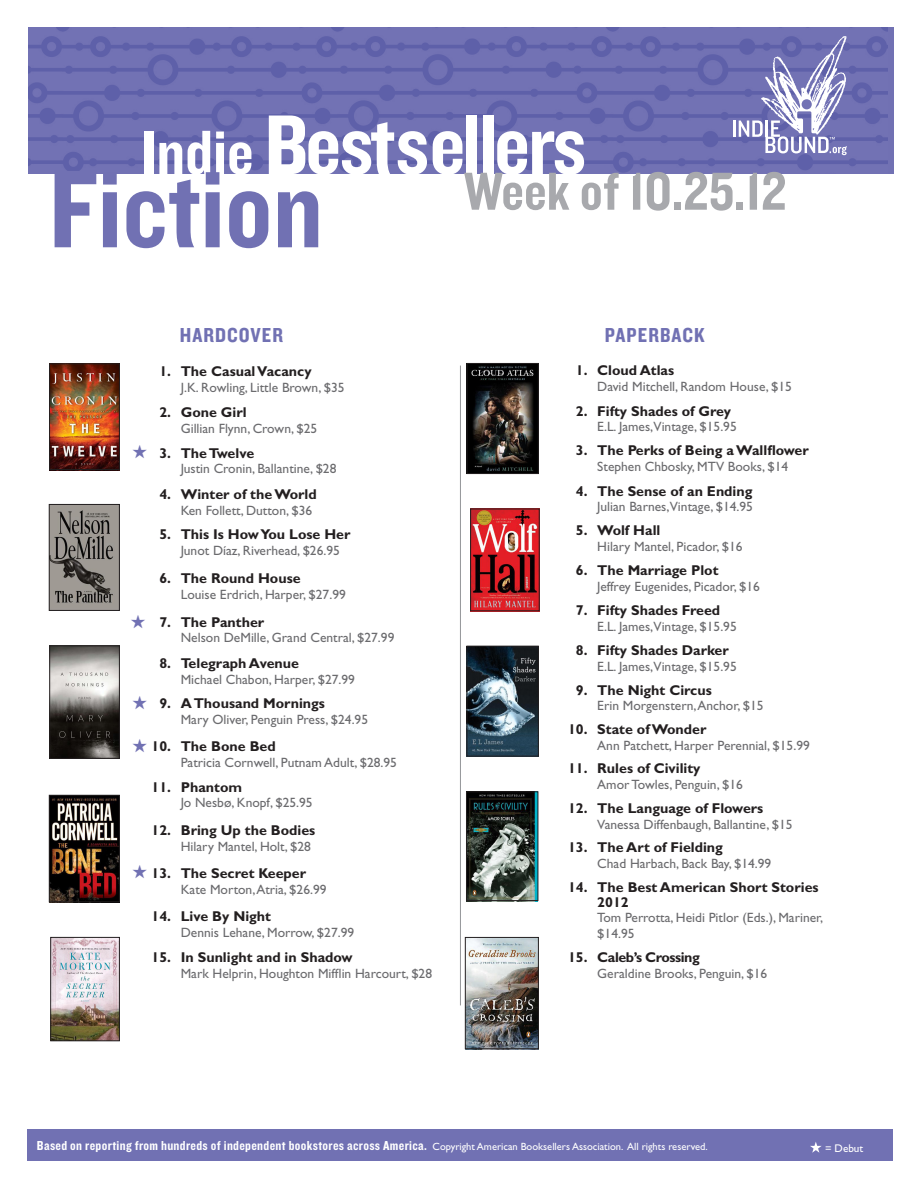
<style>
.page{position:relative;width:918px;height:1188px;background:#fff}
.page>*{position:absolute;margin:0;border:0;box-sizing:border-box;transform-origin:0 0}
.t1{font:114.6px "Knockout 50 Welterweight";color:#7171b3}
.t2{font:88.05px "Knockout 50 Welterweight";letter-spacing:-.03em;color:#fff}
.t3{font:55.5px "Knockout 50 Welterweight";color:#a8a9ad}
.t4{font:21px "Knockout 50 Welterweight";letter-spacing:.05em;color:#7171b3}
.GGTitle{font:700 14.25px/15px "Gill Sans";color:#231f20}
.GGTitle-2{font:700 14.25px "Gill Sans";letter-spacing:-.03em;color:#231f20}
.GGAuthor__Pub__Price{font:13.5px/15.8px "Gill Sans";color:#6b6b6e}
.t5{font:13.5px "Knockout 50 Welterweight";letter-spacing:.025em;color:#fff}
.t6{font:11.1px "Gill Sans";color:#fff}
.s1{font-size:65.1px}
.s2{font-family:"Gill Sans";font-size:10.5px}
</style>
<div class="page">
<img style="left:51px;top:366px;width:67px;height:102px">
<div style="left:49px;top:364px;width:71px;height:106px;border:1px solid #231f20"></div>
<img style="left:51px;top:506px;width:67px;height:103px">
<div style="left:49px;top:504px;width:71px;height:107px;border:1px solid #231f20"></div>
<img style="left:52px;top:648px;width:66px;height:109px">
<div style="left:50px;top:646px;width:70px;height:113px;border:1px solid #231f20"></div>
<img style="left:53px;top:939px;width:65px;height:100px">
<div style="left:51px;top:937px;width:69px;height:104px;border:1px solid #231f20"></div>
<img style="left:51px;top:797px;width:67px;height:103px">
<div style="left:49px;top:795px;width:71px;height:107px;border:1px solid #231f20"></div>
<img style="left:468px;top:794px;width:68px;height:105px">
<div style="left:466px;top:792px;width:72px;height:109px;border:1px solid #231f20"></div>
<img style="left:467px;top:939px;width:70px;height:108px">
<div style="left:465px;top:937px;width:74px;height:112px;border:1px solid #231f20"></div>
<img style="left:469px;top:365px;width:68px;height:107px">
<div style="left:467px;top:363px;width:72px;height:111px;border:1px solid #231f20"></div>
<img style="left:469px;top:648px;width:68px;height:106px">
<div style="left:467px;top:646px;width:72px;height:110px;border:1px solid #231f20"></div>
<img style="left:471px;top:511px;width:68px;height:101px">
<div style="left:470px;top:509px;width:69px;height:102px;border:1px solid #231f20"></div>
<img style="left:28px;top:27px;width:860px;height:146px">
<hr style="left:460px;top:366px;width:1px;height:639px;background:#939598">
<div style="left:27px;top:1129px;width:866px;height:32px;background:#7171b3"></div>
<hr style="left:733px;top:121px;width:3px;height:16px;background:#fff">
<svg style="left:739px;top:36px;width:108px;height:119px"></svg>
<svg style="left:810px;top:1142px;width:12px;height:11px"></svg>
<p class="t2" style="left:141px;top:90px;width:447px"><span class="s1">Indie</span> Bestsellers</p>
<p class="t1" style="left:49px;top:137px;width:276px">Fiction</p>
<p class="t3" style="left:464px;top:156px;width:324px">Week of 10.25.12</p>
<p class="t4" style="left:180px;top:321px;width:105px">HARDCOVER</p>
<p class="t4" style="left:605px;top:321px;width:101px">PAPERBACK</p>
<p class="GGTitle" style="left:159px;top:364px;width:154px">1. The Casual Vacancy</p>
<p class="GGAuthor__Pub__Price" style="left:181px;top:379px;width:165px">J.K. Rowling, Little Brown, $35</p>
<p class="GGTitle" style="left:159px;top:405px;width:89px">2. Gone Girl</p>
<p class="GGAuthor__Pub__Price" style="left:181px;top:421px;width:138px">Gillian Flynn, Crown, $25</p>
<p class="GGTitle" style="left:159px;top:445px;width:96px">3. The Twelve</p>
<p class="GGAuthor__Pub__Price" style="left:181px;top:461px;width:157px">Justin Cronin, Ballantine, $28</p>
<p class="GGTitle" style="left:159px;top:486px;width:159px">4. Winter of the World</p>
<p class="GGAuthor__Pub__Price" style="left:181px;top:502px;width:133px">Ken Follett, Dutton, $36</p>
<p class="GGTitle" style="left:159px;top:527px;width:193px">5. This Is How You Lose Her</p>
<p class="GGAuthor__Pub__Price" style="left:181px;top:543px;width:161px">Junot Díaz, Riverhead, $26.95</p>
<p class="GGTitle" style="left:159px;top:571px;width:143px">6. The Round House</p>
<p class="GGAuthor__Pub__Price" style="left:181px;top:587px;width:167px">Louise Erdrich, Harper, $27.99</p>
<p class="GGTitle" style="left:159px;top:614px;width:106px">7. The Panther</p>
<p class="GGAuthor__Pub__Price" style="left:181px;top:630px;width:215px">Nelson DeMille, Grand Central, $27.99</p>
<p class="GGTitle" style="left:159px;top:656px;width:141px">8. Telegraph Avenue</p>
<p class="GGAuthor__Pub__Price" style="left:181px;top:671px;width:176px">Michael Chabon, Harper, $27.99</p>
<p class="GGTitle" style="left:159px;top:696px;width:167px">9. A Thousand Mornings</p>
<p class="GGAuthor__Pub__Price" style="left:181px;top:712px;width:189px">Mary Oliver, Penguin Press, $24.95</p>
<p class="GGTitle" style="left:152px;top:739px;width:126px">10. The Bone Bed</p>
<p class="GGAuthor__Pub__Price" style="left:181px;top:755px;width:218px">Patricia Cornwell, Putnam Adult, $28.95</p>
<p class="GGTitle" style="left:152px;top:779px;width:92px">11. Phantom</p>
<p class="GGAuthor__Pub__Price" style="left:181px;top:795px;width:133px">Jo Nesbø, Knopf, $25.95</p>
<p class="GGTitle" style="left:152px;top:822px;width:165px">12. Bring Up the Bodies</p>
<p class="GGAuthor__Pub__Price" style="left:181px;top:838px;width:132px">Hilary Mantel, Holt, $28</p>
<p class="GGTitle" style="left:152px;top:866px;width:156px">13. The Secret Keeper</p>
<p class="GGAuthor__Pub__Price" style="left:181px;top:882px;width:147px">Kate Morton, Atria, $26.99</p>
<p class="GGTitle" style="left:152px;top:909px;width:121px">14. Live By Night</p>
<p class="GGAuthor__Pub__Price" style="left:181px;top:925px;width:175px">Dennis Lehane, Morrow, $27.99</p>
<p class="GGTitle" style="left:152px;top:950px;width:203px">15. In Sunlight and in Shadow</p>
<p class="GGAuthor__Pub__Price" style="left:181px;top:965px;width:253px">Mark Helprin, Houghton Mifflin Harcourt, $28</p>
<p class="GGTitle" style="left:576px;top:363px;width:100px">1. Cloud Atlas</p>
<p class="GGAuthor__Pub__Price" style="left:597px;top:379px;width:196px">David Mitchell, Random House, $15</p>
<p class="GGTitle" style="left:576px;top:403px;width:157px">2. Fifty Shades of Grey</p>
<p class="GGAuthor__Pub__Price" style="left:597px;top:419px;width:141px">E.L. James,Vintage, $15.95</p>
<p class="GGTitle" style="left:576px;top:443px;width:234px">3. The Perks of Being a Wallflower</p>
<p class="GGAuthor__Pub__Price" style="left:597px;top:458px;width:192px">Stephen Chbosky, MTV Books, $14</p>
<p class="GGTitle" style="left:576px;top:483px;width:178px">4. The Sense of an Ending</p>
<p class="GGAuthor__Pub__Price" style="left:597px;top:499px;width:157px">Julian Barnes,Vintage, $14.95</p>
<p class="GGTitle" style="left:576px;top:522px;width:86px">5. Wolf Hall</p>
<p class="GGAuthor__Pub__Price" style="left:597px;top:538px;width:147px">Hilary Mantel, Picador, $16</p>
<p class="GGTitle" style="left:576px;top:563px;width:144px">6. The Marriage Plot</p>
<p class="GGAuthor__Pub__Price" style="left:597px;top:579px;width:164px">Jeffrey Eugenides, Picador, $16</p>
<p class="GGTitle" style="left:576px;top:602px;width:146px">7. Fifty Shades Freed</p>
<p class="GGAuthor__Pub__Price" style="left:597px;top:618px;width:141px">E.L. James,Vintage, $15.95</p>
<p class="GGTitle" style="left:576px;top:643px;width:154px">8. Fifty Shades Darker</p>
<p class="GGAuthor__Pub__Price" style="left:597px;top:659px;width:141px">E.L. James,Vintage, $15.95</p>
<p class="GGTitle" style="left:576px;top:682px;width:137px">9. The Night Circus</p>
<p class="GGAuthor__Pub__Price" style="left:597px;top:698px;width:168px">Erin Morgenstern, Anchor, $15</p>
<p class="GGTitle" style="left:568px;top:722px;width:140px">10. State of Wonder</p>
<p class="GGAuthor__Pub__Price" style="left:597px;top:737px;width:214px">Ann Patchett, Harper Perennial, $15.99</p>
<p class="GGTitle" style="left:568px;top:761px;width:134px">11. Rules of Civility</p>
<p class="GGAuthor__Pub__Price" style="left:597px;top:777px;width:147px">Amor Towles, Penguin, $16</p>
<p class="GGTitle" style="left:568px;top:800px;width:197px">12. The Language of Flowers</p>
<p class="GGAuthor__Pub__Price" style="left:597px;top:816px;width:197px">Vanessa Diffenbaugh, Ballantine, $15</p>
<p class="GGTitle" style="left:568px;top:840px;width:156px">13. The Art of Fielding</p>
<p class="GGAuthor__Pub__Price" style="left:597px;top:856px;width:175px">Chad Harbach, Back Bay, $14.99</p>
<p class="GGTitle" style="left:597px;top:879px;width:223px;text-indent:-29px">14. The Best American Short Stories<br>2012</p>
<p class="GGAuthor__Pub__Price" style="left:597px;top:910px;width:227px">Tom Perrotta, Heidi Pitlor (Eds.), Mariner, $14.95</p>
<p class="GGTitle-2" style="left:568px;top:949px;width:133px">15. Caleb’s Crossing</p>
<p class="GGAuthor__Pub__Price" style="left:597px;top:965px;width:172px">Geraldine Brooks, Penguin, $16</p>
<p class="t5" style="left:37px;top:1137px;width:673px">Based on reporting from hundreds of independent bookstores across America. <span class="s2">Copyright American Booksellers Association. All rights reserved.</span></p>
<p class="t6" style="left:825px;top:1142px;width:40px">= Debut</p>
</div>
